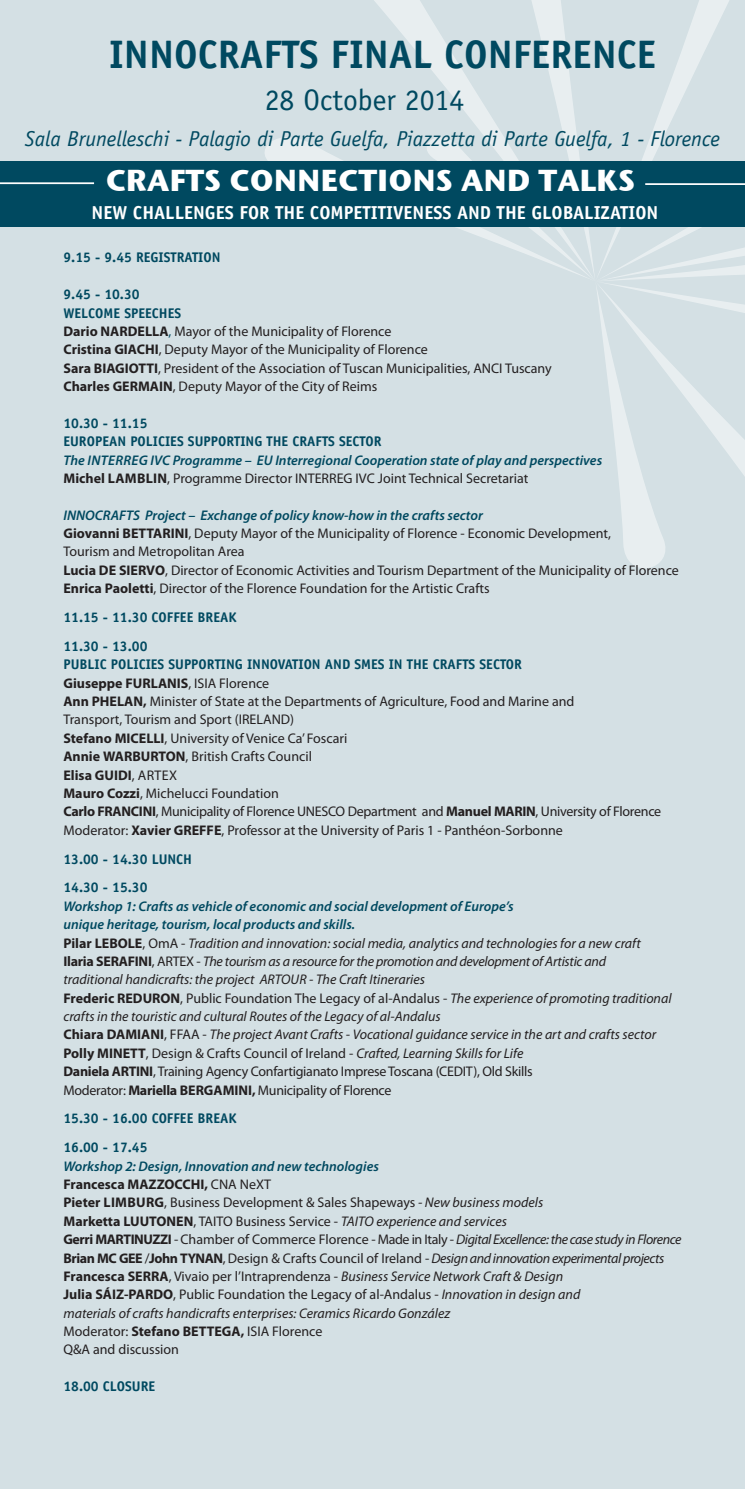
<style>
.page{position:relative;width:745px;height:1489px;background:#d4e0e4}
.page>*{position:absolute;margin:0;border:0;box-sizing:border-box;transform-origin:0 0}
.t1{font:700 39.9px "Officina Sans Std";color:#004960}
.t2{font:700 30.1px "Stone Sans ITC";color:#fff}
.t3{font:29.75px "Officina Sans Std";color:#004960}
.t4{font:italic 21.7px "Officina Sans Std";color:#004960}
.t5{font:700 18.72px "Officina Sans Std";letter-spacing:.035em;color:#fff}
.t6{font:italic 14px/18.4px "Myriad Pro";color:#231f20}
.t7{font:14px/18.4px "Myriad Pro";color:#231f20}
.t8{font:700 14px/18.4px "Officina Sans Std";color:#004960}
.t9{font:italic 600 14px/18.4px "Myriad Pro";color:#004960}
.t10{font:14px "Myriad Pro";letter-spacing:-.02em;color:#231f20}
.s1{font-weight:700}
.s2{color:#004960}
.s3{font-weight:700;font-style:normal;color:#231f20}
.s4{font-weight:400;font-style:normal;color:#231f20}
.s5{font-weight:600;font-style:italic;color:#004960}
.s6{font-weight:600;color:#004960}
.s7{font-weight:700;font-style:normal}
.s8{font-style:normal}
</style>
<div class="page">
<svg style="left:265px;top:0;width:147px;height:161px"></svg>
<svg style="left:412px;top:0;width:333px;height:568px"></svg>
<div style="left:0;top:161px;width:745px;height:66px;background:#004960"></div>
<hr style="left:0;top:182px;width:94px;height:2px;background:#fff">
<hr style="left:645px;top:183px;width:100px;height:2px;background:#fff">
<h1 class="t1" style="left:109px;top:29px;width:548px">INNOCRAFTS FINAL CONFERENCE</h1>
<h3 class="t3" style="left:265px;top:83px;width:201px">28 October 2014</h3>
<h3 class="t4" style="left:25px;top:126px;width:696px">Sala Brunelleschi - Palagio di Parte Guelfa, Piazzetta di Parte Guelfa, 1 - Florence</h3>
<h2 class="t2" style="left:106px;top:154px;width:531px">CRAFTS CONNECTIONS AND TALKS</h2>
<h3 class="t5" style="left:92px;top:201px;width:74px">NEW CHALLENGES</h3>
<h3 class="t5" style="left:239px;top:201px;width:11px">FOR</h3>
<h3 class="t5" style="left:275px;top:201px;width:78px">THE COMPETITI</h3>
<h3 class="t5" style="left:393px;top:201px;width:21px">VENESS</h3>
<h3 class="t5" style="left:457px;top:201px;width:86px">AND THE GLOBALI</h3>
<h3 class="t5" style="left:600px;top:201px;width:20px">ZATION</h3>
<p class="t8" style="left:63px;top:248px;width:89px">9.15 - 9.45 REGISTRATION</p>
<p class="t8" style="left:63px;top:285px;width:78px">9.45 - 10.30<br>WELCO</p>
<p class="t8" style="left:104px;top:303px;width:29px">ME SPEEC</p>
<p class="t8" style="left:159px;top:303px;width:16px">HES</p>
<p class="t7" style="left:63px;top:322px;width:490px"><span class="s1">Dario NARDELLA</span><span class="s2">,</span> Mayor of the Municipality of Florence<br><span class="s1">Cristina GIACHI</span>, Deputy Mayor of the Municipality of Florence<br><span class="s1">Sara BIAGIOTTI</span>, President of the Association of Tuscan Municipalities, ANCI Tuscany <span class="s1">Charles GERMAIN</span>, Deputy Mayor of the City of Reims</p>
<p class="t8" style="left:63px;top:414px;width:86px">10.30 - 11.15<br>EUROPEAN</p>
<p class="t8" style="left:130px;top:432px;width:15px">POLICIES</p>
<p class="t8" style="left:188px;top:432px;width:24px">SUPPORTING</p>
<p class="t8" style="left:266px;top:432px;width:34px">THE CRAFTS</p>
<p class="t8" style="left:339px;top:432px;width:8px">SECTOR</p>
<p class="t9" style="left:63px;top:450px;width:540px">The Interreg IVC Programme – EU Interregional Cooperation state of play and perspectives<br><span class="s3">Michel LAMBLIN</span><span class="s4">, Programme Director INTERREG IVC Joint Technical Secretariat</span></p>
<p class="t7" style="left:63px;top:506px;width:617px"><span class="s5">INNOCRAFTS Project – Exchange of policy know-how in the crafts sector<br></span><span class="s1">Giovanni BETTARINI</span>, Deputy Mayor of the Municipality of Florence - Economic Development,<br>Tourism and Metropolitan Area<br><span class="s1">Lucia DE SIERVO</span>, Director of Economic Activities and Tourism Department of the Municipality of Florence <span class="s1">Enrica Paoletti</span>, Director of the Florence Foundation for the Artistic Crafts</p>
<p class="t8" style="left:63px;top:608px;width:103px">11.15 - 11.30 COFFEE</p>
<p class="t8" style="left:197px;top:608px;width:40px">BREAK</p>
<p class="t8" style="left:63px;top:637px;width:86px">11.30 - 13.00<br>PUBLIC</p>
<p class="t8" style="left:111px;top:655px;width:8px">POLICIES</p>
<p class="t8" style="left:168px;top:655px;width:24px">SUPPORTING</p>
<p class="t8" style="left:247px;top:655px;width:9px">INNO</p>
<p class="t8" style="left:278px;top:655px;width:15px">VATION</p>
<p class="t8" style="left:325px;top:655px;width:116px">AND SMES IN THE CRAFTS</p>
<p class="t8" style="left:479px;top:655px;width:8px">SECTOR</p>
<p class="t7" style="left:63px;top:673px;width:599px"><span class="s1">Giuseppe FURLANIS</span>, ISIA Florence<br><span class="s1">Ann PHELAN,</span> Minister of State at the Departments of Agriculture, Food and Marine and<br>Transport, Tourism and Sport (IRELAND)<br><span class="s1">Stefano MICELLI</span>, University of Venice Ca’ Foscari<br><span class="s1">Annie WARBURTON</span>, British Crafts Council<br><span class="s1">Elisa GUIDI</span>, Artex<br><span class="s1">Mauro Cozzi</span>, Michelucci Foundation<br><span class="s1">Carlo FRANCINI</span>, Municipality of Florence UNESCO Department and <span class="s1">Manuel MARIN</span>, University of Florence Moderator: <span class="s1">Xavier GREFFE</span>, Professor at the University of Paris 1 - Panthéon-Sorbonne</p>
<p class="t8" style="left:63px;top:844px;width:130px;line-height:28.9px">13.00 - 14.30 LUNCH<br>14.30 - 15.30</p>
<p class="t6" style="left:63px;top:897px;width:609px"><span class="s6">Workshop 1: Crafts as vehicle of economic and social development of Europe’s<br>unique heritage, tourism, local products and skills.<br></span><span class="s7">Pilar LEBOLE</span><span class="s8">, OmA -</span> Tradition and innovation: social media, analytics and technologies for a new craft <span class="s7">Ilaria SERAFINI</span><span class="s8">, ARTEX -</span> The tourism as a resource for the promotion and development of Artistic and<br>traditional handicrafts: the project ARTOUR - The Craft Itineraries<br><span class="s7">Frederic REDURON</span><span class="s8">, Public Foundation The Legacy of al-Andalus -</span> The experience of promoting traditional crafts in the touristic and cultural Routes of the Legacy of al-Andalus<br><span class="s7">Chiara DAMIANI</span><span class="s8">, FFAA -</span> The project Avant Crafts - Vocational guidance service in the art and crafts sector <span class="s7">Polly MINETT</span><span class="s8">, Design &amp; Crafts Council of Ireland -</span> Crafted, Learning Skills for Life<br><span class="s7">Daniela ARTINI</span><span class="s8">, Training Agency Confartigianato Imprese Toscana (CEDIT), Old Skills<br>Moderator:</span> <span class="s7">Mariella Bergamini</span></p>
<p class="t10" style="left:252px;top:1081px;width:141px"><span class="s1">,</span> Municipality of Florence</p>
<p class="t8" style="left:63px;top:1109px;width:103px">15.30 - 16.00 COFFEE</p>
<p class="t8" style="left:197px;top:1109px;width:40px">BREAK</p>
<p class="t8" style="left:63px;top:1138px;width:86px">16.00 - 17.45</p>
<p class="t9" style="left:63px;top:1156px;width:317px">Workshop 2: Design, Innovation and new technologies<br><span class="s3">Francesca MAZZOCCHI,</span> <span class="s4">CNA NeXT<br></span><span class="s3">Pieter Limburg</span></p>
<p class="t6" style="left:63px;top:1193px;width:619px;text-indent:101px"><span class="s8">, Business Development &amp; Sales Shapeways</span> - New business models<br><span class="s7">Marketta LUUTONEN</span><span class="s8">, TAITO Business Service -</span> TAITO experience and services<br><span class="s7">Gerri MARTINUZZI</span> <span class="s8">- Chamber of Commerce Florence - Made in Italy -</span> Digital Excellence: the case study in Florence <span class="s7">Brian MC GEE</span> <span class="s8">/</span><span class="s7">John TYNAN</span><span class="s8">, Design &amp; Crafts Council of Ireland -</span> Design and innovation experimental projects <span class="s7">Francesca SERRA</span><span class="s8">, Vivaio per l’Intraprendenza -</span> Business Service Network Craft &amp; Design<br><span class="s7">Julia SÁIZ-PARDO</span><span class="s8">, Public Foundation the Legacy of al-Andalus -</span> Innovation in design and<br>materials of crafts handicrafts enterprises: Ceramics Ricardo González<br><span class="s8">Moderator:</span> <span class="s7">Stefano BETTEGA,</span> <span class="s8">ISIA Florence<br>Q&amp;A and discussion</span></p>
<p class="t8" style="left:63px;top:1377px;width:85px">18.00 CLOSURE</p>
</div>
